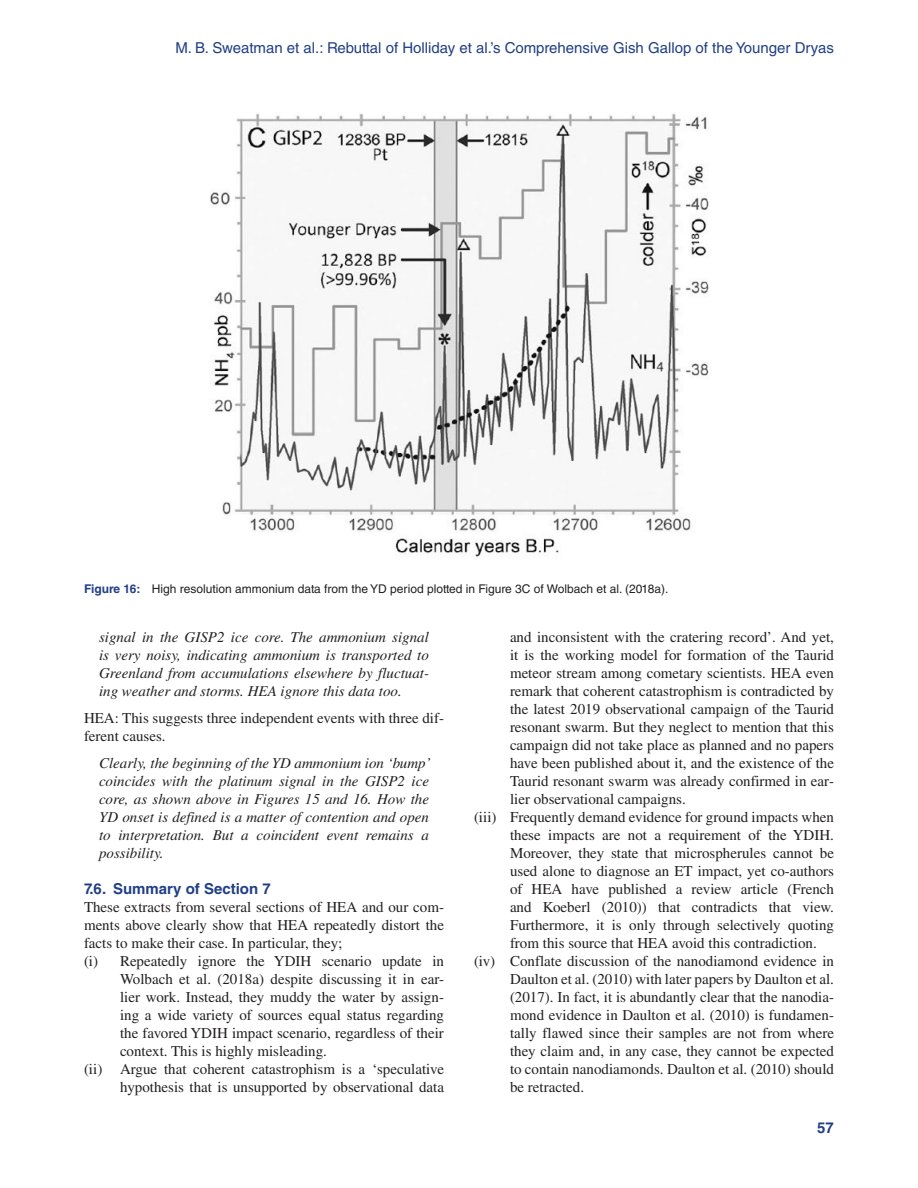
<style>
.page{position:relative;width:918px;height:1188px;background:#fff}
.page>*{position:absolute;margin:0;border:0;box-sizing:border-box;transform-origin:0 0}
.Body{font:15px/18px "Times LT Std";color:#231f20;text-align:justify}
.Quotes{font:italic 15px/18px "Times LT Std";color:#231f20;text-align:justify}
.Quotes_Last{font:italic 15px/18px "Times LT Std";color:#231f20;text-align:justify}
.t1{font:15px "Helvetica LT Std";color:#213f84}
.heading2{font:700 15px "Helvetica LT Std";color:#213f84}
.FigureCaption{font:12px "Helvetica LT Std";color:#231f20}
.s1{font-weight:700;color:#213f84}
</style>
<div class="page">
<img style="left:210px;top:113px;width:499px;height:444px">
<p class="t1" style="left:175px;top:39px;width:660px">M. B. Sweatman et al.: Rebuttal of Holliday et al.’s Comprehensive Gish Gallop of the Younger Dryas</p>
<p class="FigureCaption" style="left:84px;top:581px;width:586px"><span class="s1">Figure 16:</span> High resolution ammonium data from the YD period plotted in Figure 3C of Wolbach et al. (2018a).</p>
<p class="Quotes_Last" style="left:99px;top:628px;width:332px">signal in the GISP2 ice core. The ammonium signal is very noisy, indicating ammonium is transported to Greenland from accumulations elsewhere by fluctuat&shy;ing weather and storms. HEA ignore this data too.</p>
<p class="Body" style="left:84px;top:709px;width:362px">HEA: This suggests three independent events with three dif&shy;ferent causes.</p>
<p class="Quotes" style="left:99px;top:754px;width:333px">Clearly, the beginning of the YD ammonium ion ‘bump’ coincides with the platinum signal in the GISP2 ice core, as shown above in Figures 15 and 16. How the YD onset is defined is a matter of contention and open to interpretation. But a coincident event remains a possibility.</p>
<h2 class="heading2" style="left:84px;top:880px;width:188px">7.6. Summary of Section 7</h2>
<p class="Body" style="left:84px;top:898px;width:362px">These extracts from several sections of HEA and our com&shy;ments above clearly show that HEA repeatedly distort the facts to make their case. In particular, they;</p>
<p class="Body" style="left:120px;top:952px;width:326px;text-indent:-36px">(i) Repeatedly ignore the YDIH scenario update in Wolbach et al. (2018a) despite discussing it in ear&shy;lier work. Instead, they muddy the water by assign&shy;ing a wide variety of sources equal status regarding the favored YDIH impact scenario, regardless of their context. This is highly misleading.</p>
<p class="Body" style="left:84px;top:1060px;width:361px;text-align:right">(ii) Argue that coherent catastrophism is a ‘speculative hypothesis that is unsupported by observational data</p>
<p class="Body" style="left:510px;top:628px;width:326px">and inconsistent with the cratering record’. And yet, it is the working model for formation of the Taurid meteor stream among cometary scientists. HEA even remark that coherent catastrophism is contradicted by the latest 2019 observational campaign of the Taurid resonant swarm. But they neglect to mention that this campaign did not take place as planned and no papers have been published about it, and the existence of the Taurid resonant swarm was already confirmed in ear&shy;lier observational campaigns.</p>
<p class="Body" style="left:510px;top:808px;width:326px;text-indent:-36px">(iii) Frequently demand evidence for ground impacts when these impacts are not a requirement of the YDIH.<br>Moreover, they state that microspherules cannot be used alone to diagnose an ET impact, yet co-authors of HEA have published a review article (French and Koeberl (2010)) that contradicts that view.<br>Furthermore, it is only through selectively quoting from this source that HEA avoid this contradiction.</p>
<p class="Body" style="left:510px;top:952px;width:326px;text-indent:-36px">(iv) Conflate discussion of the nanodiamond evidence in Daulton et al. (2010) with later papers by Daulton et al. (2017). In fact, it is abundantly clear that the nanodia&shy;mond evidence in Daulton et al. (2010) is fundamen&shy;tally flawed since their samples are not from where they claim and, in any case, they cannot be expected to contain nanodiamonds. Daulton et al. (2010) should be retracted.</p>
<p class="heading2" style="left:817px;top:1118px;width:18px">57</p>
</div>
